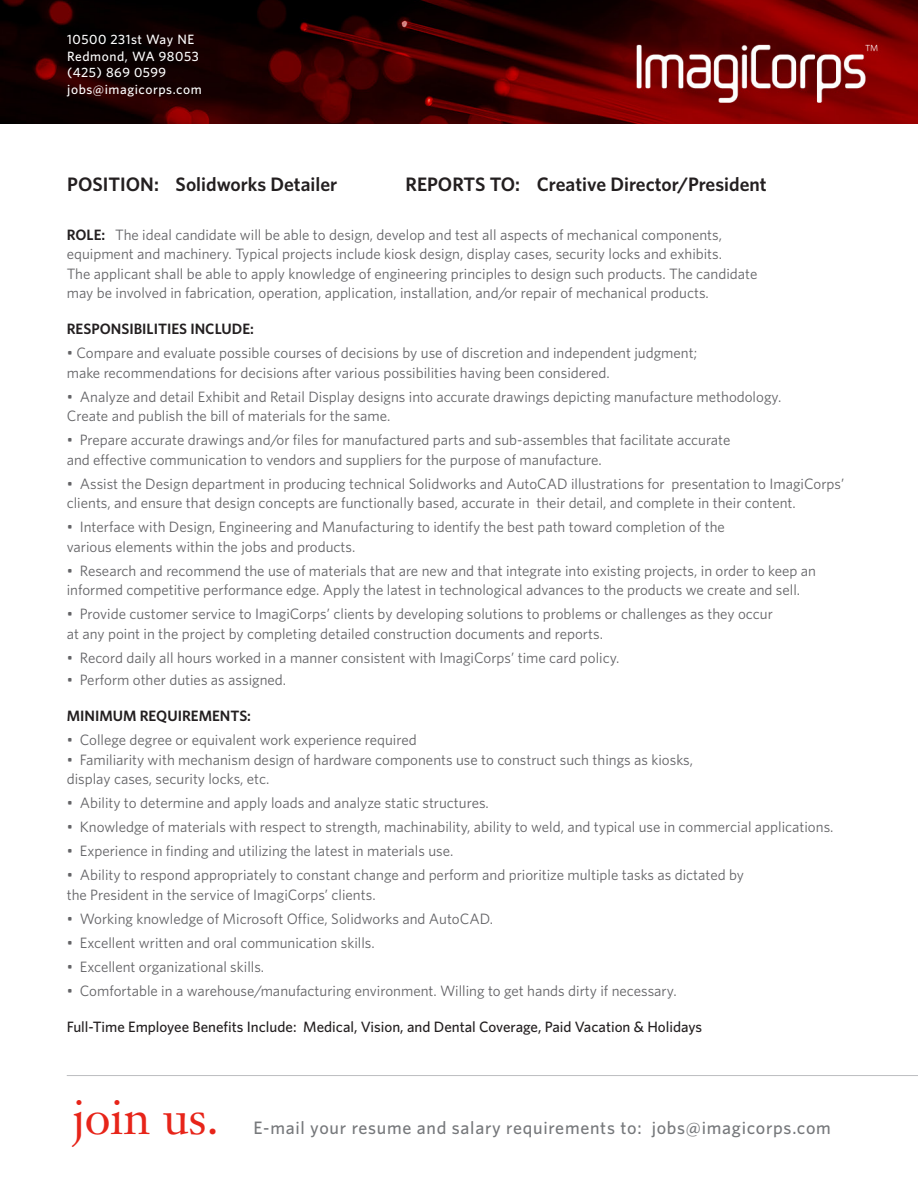
<style>
.page{position:relative;width:918px;height:1188px;background:#fff}
.page>*{position:absolute;margin:0;border:0;box-sizing:border-box;transform-origin:0 0}
.t1{font:48px "Janson Text";color:#e72419}
.t2{font:600 19.5px "Whitney";color:#231f20}
.t3{font:500 18px "Whitney";letter-spacing:.04em;color:#76787b}
.t4{font:15px/19.5px "Whitney";color:#636366}
.t5{font:500 15px "Whitney";color:#231f20}
.t6{font:600 15px "Whitney";color:#231f20}
.t7{font:500 13.5px "Whitney";letter-spacing:.04em;color:#fff}
.s1{font-weight:600;color:#231f20}
</style>
<div class="page">
<img style="left:0;top:0;width:918px;height:123px">
<hr style="left:67px;top:1075px;width:851px;height:1px;background:#bcbdc0">
<p class="t7" style="left:67px;top:31px;width:128px">10500 231st Way NE</p>
<p class="t7" style="left:67px;top:47px;width:133px">Redmond, WA 98053</p>
<p class="t7" style="left:67px;top:64px;width:100px">(425) 869 0599</p>
<p class="t7" style="left:67px;top:80px;width:136px">jobs@imagicorps.com</p>
<p class="t2" style="left:67px;top:171px;width:272px">POSITION: Solidworks Detailer</p>
<p class="t4" style="left:67px;top:224px;width:692px"><span class="s1">ROLE:</span> The ideal candidate will be able to design, develop and test all aspects of mechanical components, equipment and machinery. Typical projects include kiosk design, display cases, security locks and exhibits.<br>The applicant shall be able to apply knowledge of engineering principles to design such products. The candidate may be involved in fabrication, operation, application, installation, and/or repair of mechanical products.</p>
<p class="t6" style="left:67px;top:319px;width:189px">RESPONSIBILITIES INCLUDE:</p>
<p class="t4" style="left:67px;top:343px;width:632px">• Compare and evaluate possible courses of decisions by use of discretion and independent judgment; make recommendations for decisions after various possibilities having been considered.</p>
<p class="t4" style="left:67px;top:386px;width:716px">• Analyze and detail Exhibit and Retail Display designs into accurate drawings depicting manufacture methodology.<br>Create and publish the bill of materials for the same.</p>
<p class="t4" style="left:67px;top:430px;width:665px">• Prepare accurate drawings and/or files for manufactured parts and sub-assembles that facilitate accurate and effective communication to vendors and suppliers for the purpose of manufacture.</p>
<p class="t4" style="left:67px;top:473px;width:779px">• Assist the Design department in producing technical Solidworks and AutoCAD illustrations for presentation to ImagiCorps’ clients, and ensure that design concepts are functionally based, accurate in their detail, and complete in their content.</p>
<p class="t4" style="left:67px;top:517px;width:660px">• Interface with Design, Engineering and Manufacturing to identify the best path toward completion of the various elements within the jobs and products.</p>
<p class="t4" style="left:67px;top:560px;width:751px">• Research and recommend the use of materials that are new and that integrate into existing projects, in order to keep an informed competitive performance edge. Apply the latest in technological advances to the products we create and sell.</p>
<p class="t4" style="left:67px;top:604px;width:708px">• Provide customer service to ImagiCorps’ clients by developing solutions to problems or challenges as they occur at any point in the project by completing detailed construction documents and reports.</p>
<p class="t4" style="left:67px;top:647px;width:554px">• Record daily all hours worked in a manner consistent with ImagiCorps’ time card policy.</p>
<p class="t4" style="left:67px;top:670px;width:221px">• Perform other duties as assigned.</p>
<p class="t6" style="left:67px;top:706px;width:186px">MINIMUM REQUIREMENTS:</p>
<p class="t4" style="left:67px;top:730px;width:351px">• College degree or equivalent work experience required</p>
<p class="t4" style="left:67px;top:749px;width:628px">• Familiarity with mechanism design of hardware components use to construct such things as kiosks, display cases, security locks, etc.</p>
<p class="t4" style="left:67px;top:793px;width:424px">• Ability to determine and apply loads and analyze static structures.</p>
<p class="t4" style="left:67px;top:817px;width:768px">• Knowledge of materials with respect to strength, machinability, ability to weld, and typical use in commercial applications.</p>
<p class="t4" style="left:67px;top:841px;width:388px">• Experience in finding and utilizing the latest in materials use.</p>
<p class="t4" style="left:67px;top:865px;width:679px">• Ability to respond appropriately to constant change and perform and prioritize multiple tasks as dictated by the President in the service of ImagiCorps’ clients.</p>
<p class="t4" style="left:67px;top:908px;width:428px">• Working knowledge of Microsoft Office, Solidworks and AutoCAD.</p>
<p class="t4" style="left:67px;top:932px;width:310px">• Excellent written and oral communication skills.</p>
<p class="t4" style="left:67px;top:956px;width:199px">• Excellent organizational skills.</p>
<p class="t4" style="left:67px;top:980px;width:611px">• Comfortable in a warehouse/manufacturing environment. Willing to get hands dirty if necessary.</p>
<p class="t5" style="left:67px;top:1017px;width:637px">Full-Time Employee Benefits Include: Medical, Vision, and Dental Coverage, Paid Vacation &amp; Holidays</p>
<p class="t2" style="left:405px;top:171px;width:363px">REPORTS TO: Creative Director/President</p>
<p class="t1" style="left:72px;top:1087px;width:148px">join us.</p>
<p class="t3" style="left:254px;top:1116px;width:579px">E-mail your resume and salary requirements to: jobs@imagicorps.com</p>
</div>
